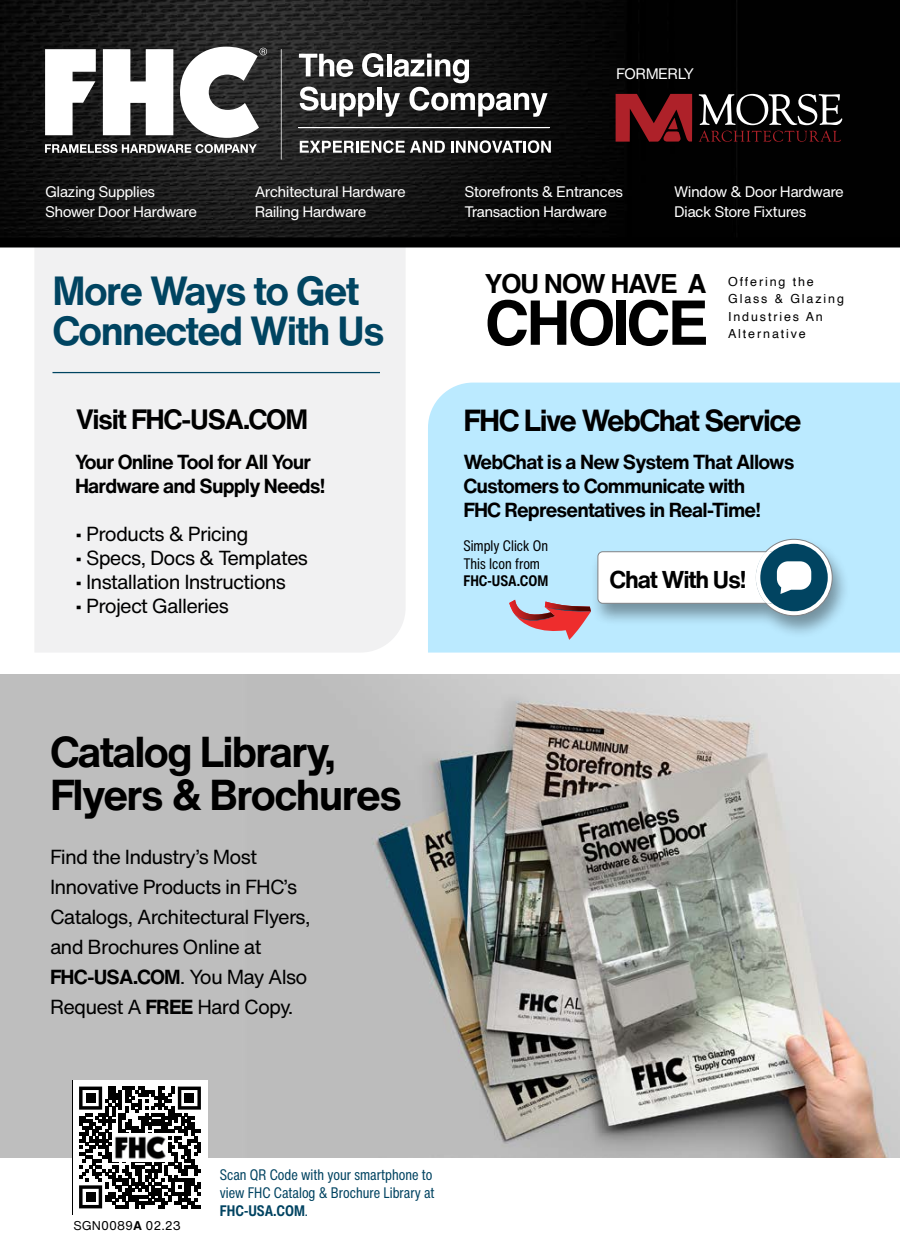
<style>
.page{position:relative;width:900px;height:1260px;background:#fff}
.page>*{position:absolute;margin:0;border:0;box-sizing:border-box;transform-origin:0 0}
.t1{font:700 61.5px "Helvetica";letter-spacing:-.05em;color:#000}
.t2{font:700 42.5px/42.5px "Helvetica Now Text";letter-spacing:-.04em;color:#000}
.t3{font:700 40px/40px "Helvetica Now Text";letter-spacing:-.04em;color:#004461}
.t4{font:700 30px "Helvetica Now Text";letter-spacing:-.05em;color:#000}
.t5{font:700 27.5px "Helvetica Now Text";letter-spacing:-.05em;color:#000}
.t6{font:700 26.25px "Helvetica";letter-spacing:-.05em;color:#000}
.t7{font:700 24px "Helvetica Now Text";letter-spacing:-.05em;color:#000}
.t8{font:20px/30px "Helvetica Now Text";letter-spacing:-.04em;color:#000}
.t9{font:700 20px/24px "Helvetica Now Text";letter-spacing:-.04em;color:#000}
.t10{font:15px/20px "Helvetica Now Text";letter-spacing:-.04em;color:#fff}
.t11{font:condensed 15px/18px "Helvetica Now Text";color:#004361}
.t12{font:condensed 15px/17.5px "Helvetica Now Text";color:#000}
.t13{font:700 condensed 15px "Helvetica Now Text";color:#000}
.t14{font:12.5px/17.5px "Helvetica";letter-spacing:.15em;color:#000}
.t15{font:12.5px "Helvetica Now Text";color:#000}
.s1{font-weight:700}
</style>
<div class="page">
<img style="left:0;top:675px;width:900px;height:482px">
<div style="left:428px;top:383px;width:472px;height:270px;background:#bbeaff"></div>
<div style="left:35px;top:248px;width:370px;height:404px;background:#f1f1f2"></div>
<img style="left:0;top:0;width:900px;height:238px">
<svg style="left:45px;top:144px;width:212px;height:9px"></svg>
<svg style="left:299px;top:53px;width:249px;height:64px"></svg>
<svg style="left:300px;top:141px;width:145px;height:12px"></svg>
<svg style="left:451px;top:140px;width:100px;height:13px"></svg>
<hr style="left:298px;top:127px;width:252px;height:1px;background:#fff">
<svg style="left:281px;top:49px;width:1px;height:111px"></svg>
<svg style="left:45px;top:49px;width:51px;height:86px"></svg>
<svg style="left:103px;top:49px;width:70px;height:86px"></svg>
<svg style="left:180px;top:47px;width:87px;height:91px"></svg>
<div style="left:0;top:238px;width:900px;height:10px;background:#000"></div>
<div style="left:590px;top:537px;width:260px;height:101px;background:#000;opacity:.38"></div>
<svg style="left:597px;top:539px;width:236px;height:77px"></svg>
<svg style="left:509px;top:600px;width:82px;height:40px;background:#c28e99"></svg>
<div style="left:73px;top:1080px;width:134px;height:135px;background:#fff"></div>
<svg style="left:79px;top:1087px;width:122px;height:121px"></svg>
<div style="left:86px;top:1093px;width:10px;height:10px;background:#000"></div>
<div style="left:184px;top:1093px;width:10px;height:10px;background:#000"></div>
<div style="left:86px;top:1192px;width:10px;height:10px;background:#000"></div>
<img style="left:112px;top:1134px;width:56px;height:27px">
<svg style="left:699px;top:94px;width:143px;height:48px;background:#3b3434"></svg>
<svg style="left:616px;top:94px;width:76px;height:48px;background:#79171c"></svg>
<hr style="left:52px;top:372px;width:328px;height:1px;background:#004461">
<p class="t10" style="left:616px;top:64px;width:79px">FORMERLY</p>
<p class="t10" style="left:45px;top:182px;width:154px">Glazing Supplies<br>Shower Door Hardware</p>
<p class="t10" style="left:255px;top:182px;width:153px">Architectural Hardware<br>Railing Hardware</p>
<p class="t10" style="left:464px;top:182px;width:160px">Storefronts &amp; Entrances<br>Transaction Hardware</p>
<p class="t10" style="left:674px;top:182px;width:171px">Window &amp; Door Hardware<br>Diack Store Fixtures</p>
<h3 class="t3" style="left:52px;top:271px;width:334px">More Ways to Get<br>Connected With Us</h3>
<h3 class="t5" style="left:76px;top:401px;width:234px">Visit FHC-USA.COM</h3>
<p class="t9" style="left:75px;top:450px;width:252px">Your Online Tool for All Your<br>Hardware and Supply Needs!</p>
<p class="t8" style="left:75px;top:518px;width:175px">• Products &amp; Pricing</p>
<p class="t8" style="left:75px;top:542px;width:234px">• Specs, Docs &amp; Templates</p>
<p class="t8" style="left:75px;top:566px;width:213px">• Installation Instructions</p>
<p class="t8" style="left:75px;top:590px;width:155px">• Project Galleries</p>
<h2 class="t2" style="left:50px;top:732px;width:354px">Catalog Library,<br>Flyers &amp; Brochures</h2>
<p class="t8" style="left:50px;top:841px;width:262px">Find the Industry’s Most<br>Innovative Products in FHC’s<br>Catalogs, Architectural Flyers, and Brochures Online at<br><span class="s1">FHC-USA.COM</span>. You May Also<br>Request A <span class="s1">FREE</span> Hard Copy.</p>
<h3 class="t6" style="left:485px;top:263px;width:223px">YOU NOW HAVE A</h3>
<h1 class="t1" style="left:485px;top:273px;width:225px">CHOICE</h1>
<p class="t14" style="left:728px;top:273px;width:117px">Offering the<br>Glass &amp; Glazing<br>Industries An<br>Alternative</p>
<h3 class="t4" style="left:463px;top:400px;width:340px">FHC Live WebChat Service</h3>
<p class="t9" style="left:463px;top:450px;width:333px">WebChat is a New System That Allows<br>Customers to Communicate with<br>FHC Representatives in Real-Time!</p>
<p class="t12" style="left:463px;top:537px;width:86px">Simply Click On<br>This Icon from</p>
<p class="t13" style="left:463px;top:571px;width:87px">FHC-USA.COM</p>
<p class="t7" style="left:610px;top:563px;width:139px">Chat With Us!</p>
<p class="t15" style="left:73px;top:1216px;width:109px">SGN0089<span class="s1">A</span> 02.23</p>
<p class="t11" style="left:220px;top:1165px;width:216px">Scan QR Code with your smartphone to view FHC Catalog &amp; Brochure Library at<br><span class="s1">FHC-USA.COM</span>.</p>
</div>
